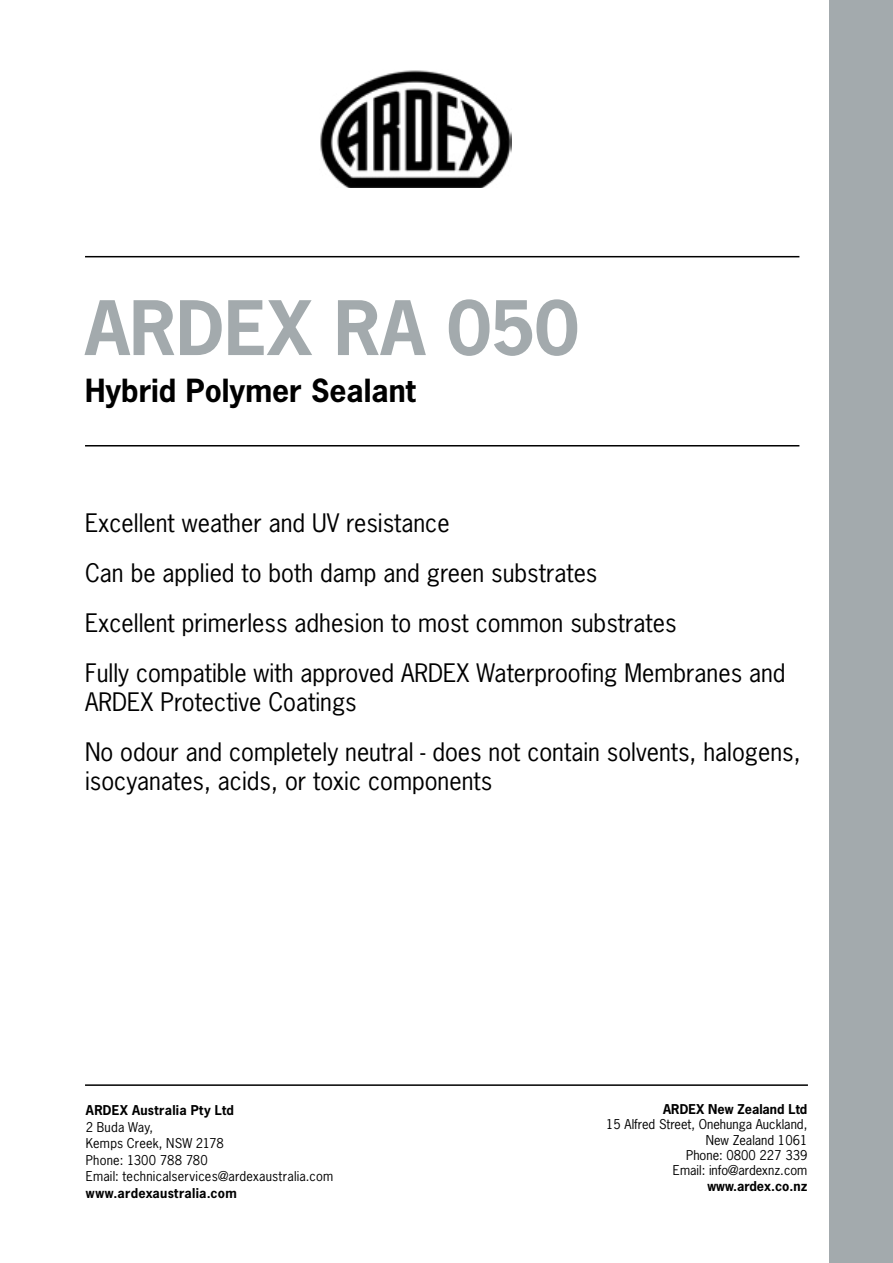
<style>
.page{position:relative;width:893px;height:1263px;background:#fff}
.page>*{position:absolute;margin:0;border:0;box-sizing:border-box;transform-origin:0 0}
.t1{font:700 70.5px "News Gothic Std";color:#a3aaad}
.t2{font:700 30px "News Gothic Std";color:#000}
.t3{font:24px/50.1px "News Gothic Std";color:#000}
.t4{font:12.75px/16.5px "News Gothic Std";color:#000}
.t5{font:700 12.75px "News Gothic Std";letter-spacing:.015em;color:#000}
</style>
<div class="page">
<div style="left:829px;top:0;width:64px;height:1263px;background:#a3aaad"></div>
<hr style="left:85px;top:256px;width:714px;height:1px;background:#000">
<hr style="left:85px;top:445px;width:714px;height:1px;background:#000">
<hr style="left:85px;top:1084px;width:723px;height:2px;background:#000">
<img style="left:320px;top:70px;width:191px;height:118px">
<h1 class="t1" style="left:85px;top:282px;width:495px">ARDEX RA 050</h1>
<p class="t2" style="left:85px;top:371px;width:332px">Hybrid Polymer Sealant</p>
<p class="t3" style="left:85px;top:498px;width:702px">Excellent weather and UV resistance<br>Can be applied to both damp and green substrates<br>Excellent primerless adhesion to most common substrates<br>Fully compatible with approved ARDEX Waterproofing Membranes and</p>
<p class="t3" style="left:85px;top:677px;width:717px">ARDEX Protective Coatings<br>No odour and completely neutral - does not contain solvents, halogens,</p>
<p class="t3" style="left:85px;top:755px;width:409px">isocyanates, acids, or toxic components</p>
<p class="t5" style="left:86px;top:1102px;width:150px">ARDEX Australia Pty Ltd</p>
<p class="t4" style="left:86px;top:1118px;width:249px">2 Buda Way,<br>Kemps Creek, NSW 2178<br>Phone: 1300 788 780<br>Email: technicalservices@ardexaustralia.com</p>
<p class="t5" style="left:86px;top:1184px;width:152px">www.ardexaustralia.com</p>
<p class="t5" style="left:663px;top:1101px;width:146px">ARDEX New Zealand Ltd</p>
<p class="t4" style="left:606px;top:1117px;width:203px;line-height:15.3px;text-align:right">15 Alfred Street, Onehunga Auckland,<br>New Zealand 1061<br>Phone: 0800 227 339<br>Email: info@ardexnz.com</p>
<p class="t5" style="left:707px;top:1177px;width:101px">www.ardex.co.nz</p>
</div>
